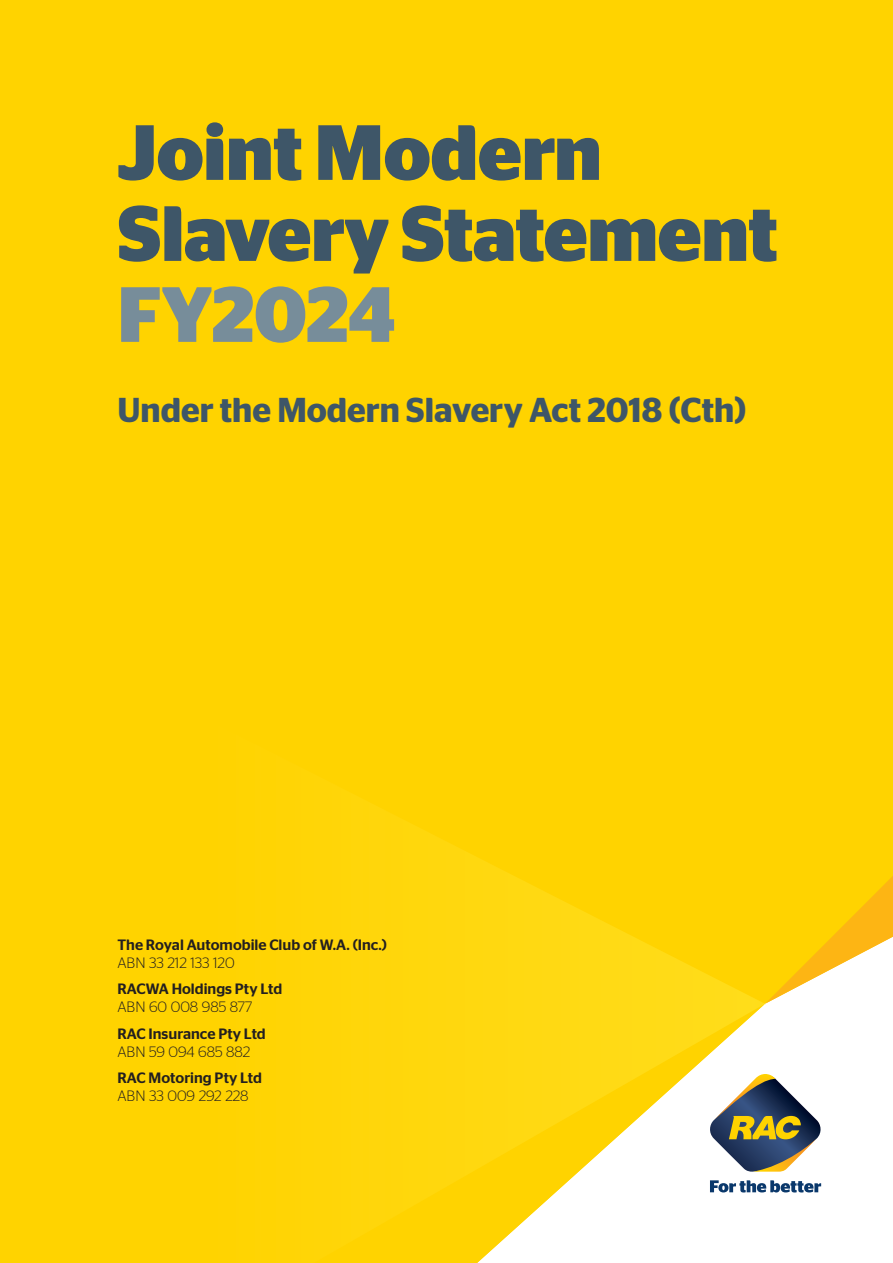
<style>
.page{position:relative;width:893px;height:1263px;background:#fff}
.page>*{position:absolute;margin:0;border:0;box-sizing:border-box;transform-origin:0 0}
.t1{font:700 78px/81px "Stag Sans";letter-spacing:-.005em;color:#3e5668}
.t2{font:700 78px "Stag Sans";letter-spacing:-.01em;color:#778d9a}
.t3{font:600 34.5px "Stag Sans";color:#3e5668}
.t4{font:500 15px "Stag Sans";color:#231f20}
.t5{font:300 15px "Stag Sans";color:#231f20}
</style>
<div class="page">
<div style="left:1px;top:510px;width:787px;height:753px;background:#ffd300"></div>
<div style="left:0;top:0;width:893px;height:1044px;background:#ffd300"></div>
<svg style="left:314px;top:1004px;width:451px;height:259px;fill:#ffd70e"></svg>
<svg style="left:708px;top:876px;width:185px;height:371px"></svg>
<h1 class="t1" style="left:117px;top:112px;width:662px">Joint Modern<br>Slavery Statement</h1>
<h1 class="t2" style="left:117px;top:269px;width:280px">FY2024</h1>
<h2 class="t3" style="left:117px;top:390px;width:630px">Under the Modern Slavery Act 2018 (Cth)</h2>
<p class="t4" style="left:117px;top:936px;width:271px">The Royal Automobile Club of W.A. (Inc.)</p>
<p class="t5" style="left:117px;top:954px;width:119px">ABN 33 212 133 120</p>
<p class="t4" style="left:117px;top:980px;width:166px">RACWA Holdings Pty Ltd</p>
<p class="t5" style="left:117px;top:999px;width:136px">ABN 60 008 985 877</p>
<p class="t4" style="left:117px;top:1025px;width:150px">RAC Insurance Pty Ltd</p>
<p class="t5" style="left:117px;top:1043px;width:134px">ABN 59 094 685 882</p>
<p class="t4" style="left:117px;top:1069px;width:146px">RAC Motoring Pty Ltd</p>
<p class="t5" style="left:117px;top:1088px;width:133px">ABN 33 009 292 228</p>
</div>
